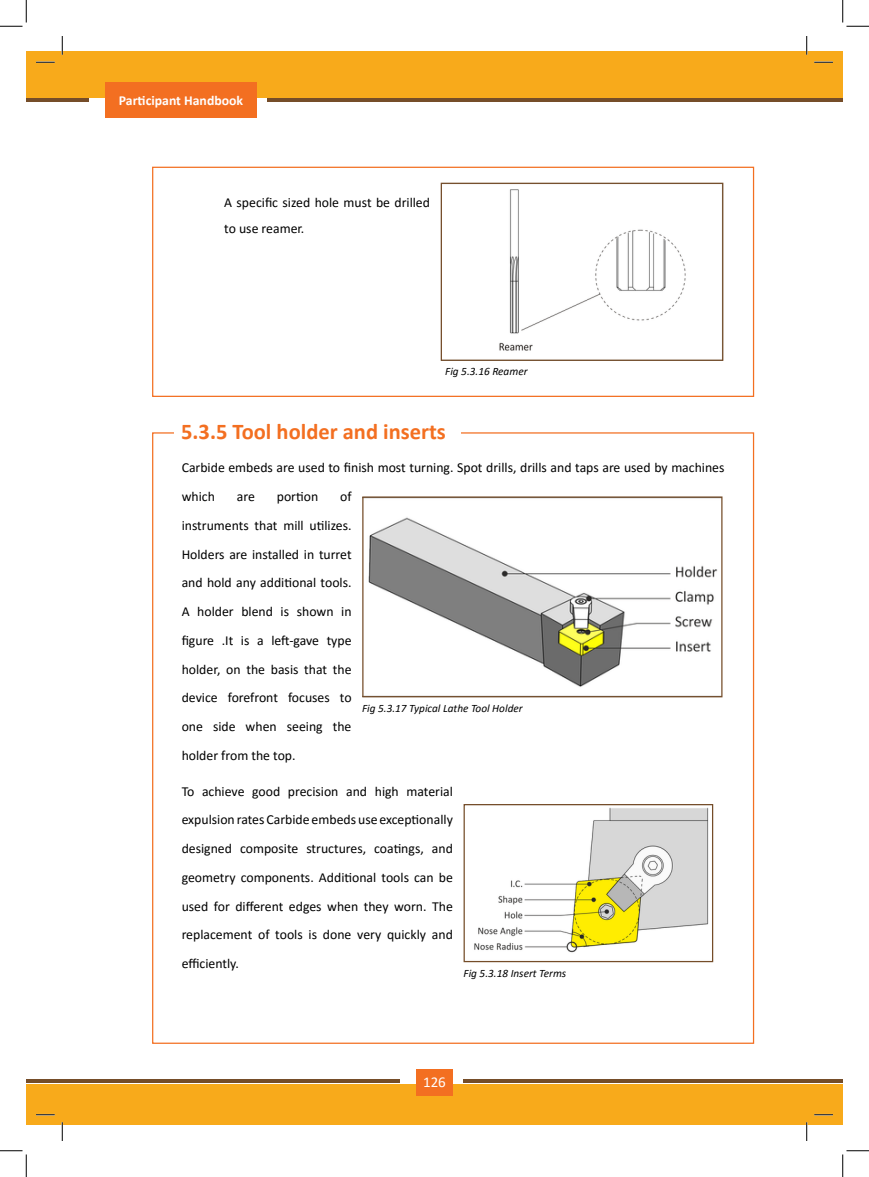
<style>
.page{position:relative;width:869px;height:1177px;background:#fff}
.page>*{position:absolute;margin:0;border:0;box-sizing:border-box;transform-origin:0 0}
.t1{font:700 22.5px "Calibri";color:#f36f21}
.t2{font:15px "Calibri";color:#fff}
.t3{font:13.75px/28.8px "Calibri";color:#000}
.t4{font:700 13.75px "Calibri";color:#fff}
.t5{font:italic 11.25px "Calibri";color:#000}
</style>
<div class="page">
<div style="left:152px;top:167px;width:602px;height:230px;border:1px solid #f36f21"></div>
<img style="left:499px;top:189px;width:187px;height:162px">
<div style="left:440px;top:183px;width:283px;height:178px;border:1px solid #754d29"></div>
<img style="left:364px;top:498px;width:356px;height:189px">
<div style="left:362px;top:496px;width:360px;height:201px;border:1px solid #754d29"></div>
<img style="left:474px;top:807px;width:235px;height:146px">
<div style="left:463px;top:804px;width:250px;height:158px;border:1px solid #754d29"></div>
<div style="left:26px;top:1084px;width:780px;height:41px;background:#f8aa1b"></div>
<hr style="left:26px;top:1079px;width:373px;height:3px;background:#754d29">
<div style="left:416px;top:1069px;width:36px;height:26px;background:#f36f21"></div>
<hr style="left:463px;top:1079px;width:343px;height:3px;background:#754d29">
<div style="left:806px;top:1084px;width:36px;height:41px;background:#f8aa1b"></div>
<hr style="left:806px;top:1079px;width:36px;height:3px;background:#754d29">
<div style="left:806px;top:52px;width:36px;height:46px;background:#f8aa1b"></div>
<div style="left:26px;top:52px;width:780px;height:46px;background:#f8aa1b"></div>
<hr style="left:806px;top:98px;width:36px;height:4px;background:#754d29">
<hr style="left:26px;top:98px;width:62px;height:4px;background:#754d29">
<div style="left:105px;top:82px;width:152px;height:36px;background:#f36f21"></div>
<hr style="left:267px;top:98px;width:539px;height:4px;background:#754d29">
<svg style="left:36px;top:61px;width:19px;height:2px"></svg>
<svg style="left:814px;top:61px;width:19px;height:2px"></svg>
<svg style="left:36px;top:1114px;width:19px;height:1px"></svg>
<svg style="left:814px;top:1114px;width:19px;height:1px"></svg>
<svg style="left:61px;top:36px;width:2px;height:19px"></svg>
<svg style="left:61px;top:1122px;width:2px;height:19px"></svg>
<svg style="left:806px;top:36px;width:1px;height:19px"></svg>
<svg style="left:806px;top:1122px;width:1px;height:19px"></svg>
<svg style="left:0;top:0;width:27px;height:27px"></svg>
<svg style="left:0;top:1150px;width:27px;height:27px"></svg>
<svg style="left:842px;top:0;width:27px;height:27px"></svg>
<svg style="left:842px;top:1150px;width:27px;height:27px"></svg>
<p class="t4" style="left:119px;top:91px;width:126px">Participant Handbook</p>
<p class="t3" style="left:224px;top:188px;width:207px;line-height:26.2px">A specific sized hole must be drilled to use reamer.</p>
<p class="t5" style="left:445px;top:363px;width:84px">Fig 5.3.16 Reamer</p>
<h1 class="t1" style="left:181px;top:416px;width:266px">5.3.5 Tool holder and inserts</h1>
<p class="t3" style="left:182px;top:453px;width:544px">Carbide embeds are used to finish most turning. Spot drills, drills and taps are used by machines which</p>
<p class="t3" style="left:182px;top:482px;width:171px;text-align:justify;text-indent:158px">of instruments that mill utilizes.<br>Holders are installed in turret and hold any additional tools.<br>A holder blend is shown in figure .It is a left-gave type holder, on the basis that the device forefront focuses to one side when seeing the holder from the top.</p>
<p class="t3" style="left:182px;top:776px;width:273px;text-align:justify">To achieve good precision and high material expulsion rates Carbide embeds use exceptionally designed composite structures, coatings, and geometry components. Additional tools can be used for different edges when they worn. The replacement of tools is done very quickly and efficiently.</p>
<p class="t3" style="left:237px;top:482px;width:20px">are</p>
<p class="t3" style="left:277px;top:482px;width:43px">portion</p>
<p class="t5" style="left:362px;top:701px;width:162px">Fig 5.3.17 Typical Lathe Tool Holder</p>
<p class="t5" style="left:463px;top:965px;width:104px">Fig 5.3.18 Insert Terms</p>
<p class="t2" style="left:423px;top:1071px;width:24px">126</p>
</div>
